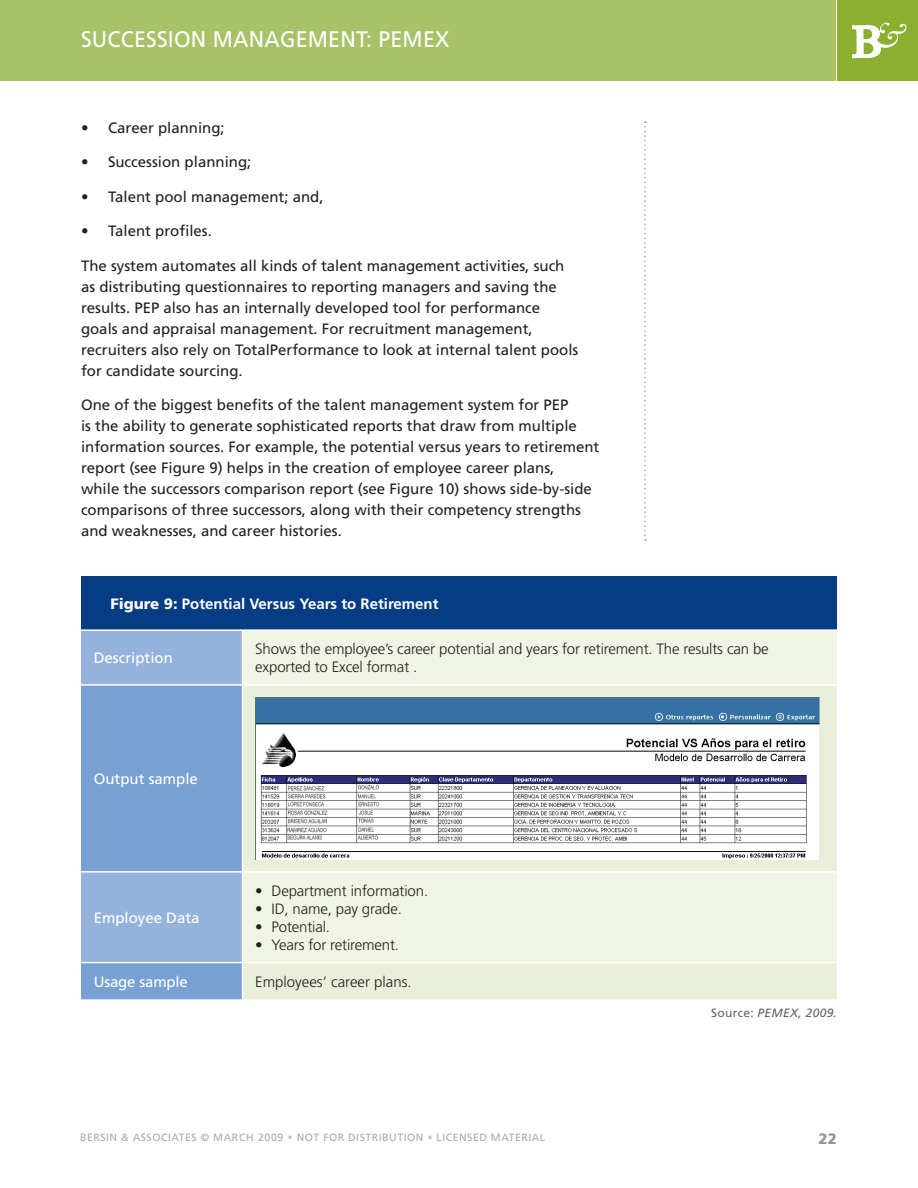
<style>
.page{position:relative;width:918px;height:1188px;background:#fff}
.page>*{position:absolute;margin:0;border:0;box-sizing:border-box;transform-origin:0 0}
.t1{font:22.5px "Frutiger LT Std";letter-spacing:.01em;color:#fff;scale:.95 1}
.t2{font:15px/21px "Frutiger LT Std";color:#231f20}
.t3{font:300 15px/18px "Frutiger LT Std";letter-spacing:-.01em;color:#231f20}
.t4{font:15px "Frutiger LT Std";color:#fff}
.t5{font:700 15px "Frutiger LT Std";color:#fff}
.t6{font:900 15px "Frutiger LT Std";color:#939598}
.t7{font:italic 12px "Frutiger LT Std";letter-spacing:.025em;color:#636366}
.t8{font:10.5px "Frutiger LT Std";letter-spacing:.05em;color:#a8a9ad}
.s1{font-weight:900}
.s2{font-style:normal}
.s3{color:#c7c8ca}
</style>
<div class="page">
<div style="left:837px;top:0;width:81px;height:81px;background:#8baf2f"></div>
<svg style="left:852px;top:23px;width:54px;height:35px"></svg>
<div style="left:0;top:0;width:835px;height:81px;background:#a9c267"></div>
<div style="left:81px;top:576px;width:756px;height:54px;background:#053c83"></div>
<div style="left:81px;top:631px;width:161px;height:53px;background:#95b2dc"></div>
<div style="left:243px;top:631px;width:594px;height:53px;background:#f0f4e4"></div>
<svg style="left:81px;top:686px;width:161px;height:313px;background:#7fa5d5"></svg>
<svg style="left:243px;top:686px;width:594px;height:313px;background:#ecf1de"></svg>
<hr style="left:81px;top:629px;width:162px;height:2px;background:#fff">
<hr style="left:243px;top:629px;width:594px;height:2px;background:#fff">
<hr style="left:81px;top:871px;width:162px;height:2px;background:#fff">
<hr style="left:243px;top:871px;width:594px;height:2px;background:#fff">
<hr style="left:81px;top:962px;width:162px;height:1px;background:#fff">
<hr style="left:243px;top:962px;width:594px;height:1px;background:#fff">
<img style="left:255px;top:698px;width:564px;height:161px">
<svg style="left:644px;top:122px;width:2px;height:419px"></svg>
<h1 class="t1" style="left:81px;top:26px;width:26px">Succession</h1>
<h1 class="t1" style="left:213px;top:26px;width:39px">Management</h1>
<h1 class="t1" style="left:366px;top:26px;width:89px">: PEMEX</h1>
<p class="t2" style="left:81px;top:117px;width:145px">• Career planning;</p>
<p class="t2" style="left:81px;top:152px;width:172px">• Succession planning;</p>
<p class="t2" style="left:81px;top:186px;width:244px">• Talent pool management; and,</p>
<p class="t2" style="left:81px;top:221px;width:132px">• Talent profiles.</p>
<p class="t2" style="left:81px;top:255px;width:499px">The system automates all kinds of talent management activities, such as distributing questionnaires to reporting managers and saving the results. PEP also has an internally developed tool for performance goals and appraisal management. For recruitment management, recruiters also rely on TotalPerformance to look at internal talent pools for candidate sourcing.</p>
<p class="t2" style="left:81px;top:395px;width:520px">One of the biggest benefits of the talent management system for PEP<br>is the ability to generate sophisticated reports that draw from multiple information sources. For example, the potential versus years to retirement report (see Figure 9) helps in the creation of employee career plans,<br>while the successors comparison report (see Figure 10) shows side-by-side comparisons of three successors, along with their competency strengths and weaknesses, and career histories.</p>
<p class="t5" style="left:110px;top:595px;width:330px"><span class="s1">Figure 9:</span> Potential Versus Years to Retirement</p>
<p class="t4" style="left:94px;top:649px;width:81px">Description</p>
<p class="t3" style="left:255px;top:640px;width:515px">Shows the employee’s career potential and years for retirement. The results can be exported to Excel format .</p>
<p class="t4" style="left:94px;top:770px;width:106px">Output sample</p>
<p class="t4" style="left:94px;top:909px;width:107px">Employee Data</p>
<p class="t3" style="left:255px;top:882px;width:174px">• Department information.</p>
<p class="t3" style="left:255px;top:900px;width:148px">• ID, name, pay grade.</p>
<p class="t3" style="left:255px;top:918px;width:76px">• Potential.</p>
<p class="t3" style="left:255px;top:936px;width:145px">• Years for retirement.</p>
<p class="t4" style="left:94px;top:973px;width:96px">Usage sample</p>
<p class="t3" style="left:255px;top:973px;width:158px">Employees’ career plans.</p>
<p class="t7" style="left:711px;top:1006px;width:127px"><span class="s2">Source:</span> PEMEX, 2009.</p>
<p class="t8" style="left:80px;top:1131px;width:467px">BERSIN &amp; ASSOCIATES © MARCH 2009 <span class="s3">•</span> NOT FOR DISTRIBUTION <span class="s3">•</span> LICENSED MATERIAL</p>
<p class="t6" style="left:819px;top:1130px;width:10px">22</p>
</div>
